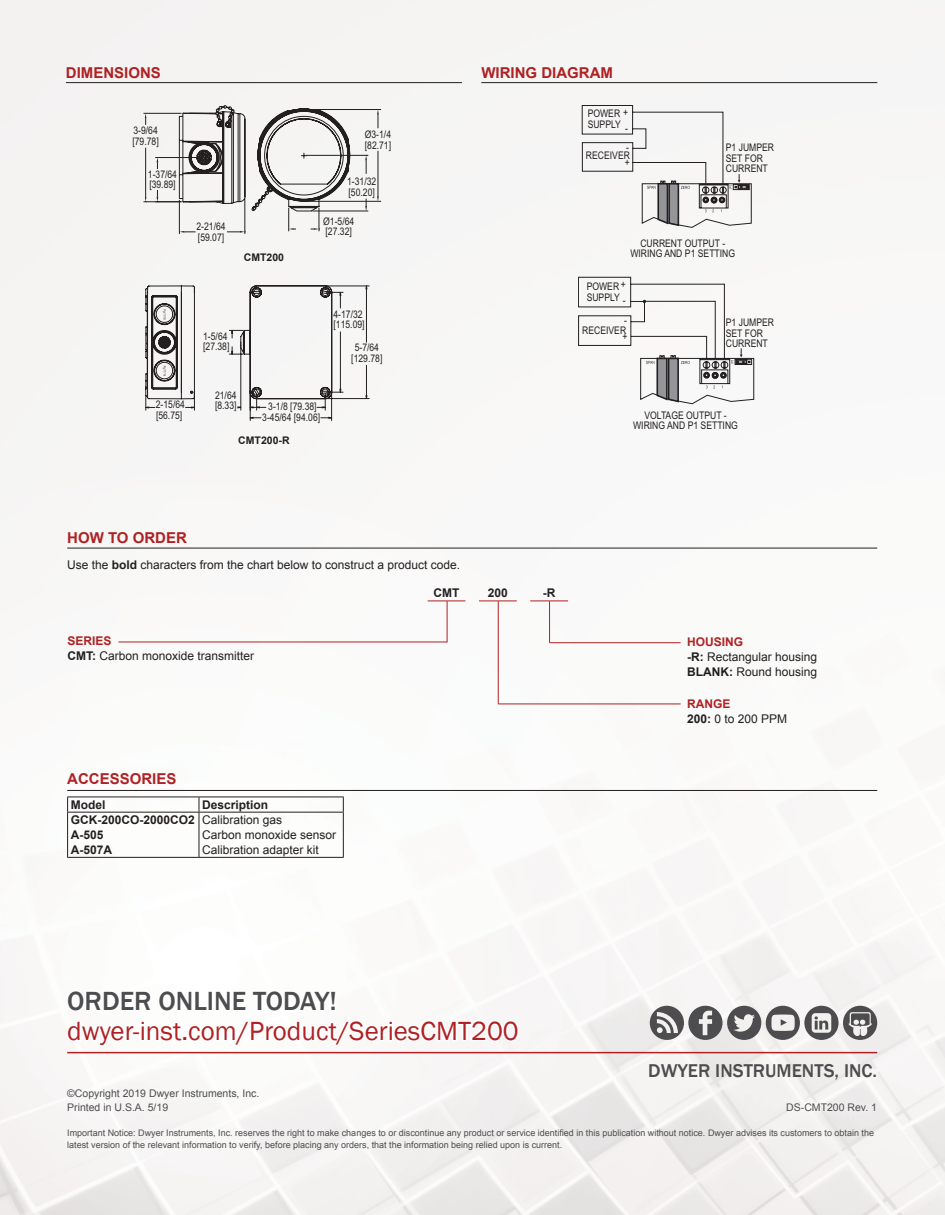
<style>
.page{position:relative;width:945px;height:1215px;background:#f8f7f6}
.page>*{position:absolute;margin:0;border:0;box-sizing:border-box;transform-origin:0 0}
.t1{font:27px "Franklin Gothic";color:#af2123}
.t2{font:500 27px "Franklin Gothic";color:#4d4d4f}
.t3{font:500 19.05px "Franklin Gothic";color:#4d4d4f}
.t4{font:700 15px "Arial";color:#af2123}
.t5{font:12px "Arial";color:#231f20}
.t6{font:700 12px "Arial";color:#231f20}
.t7{font:700 12px "Arial";color:#af2123}
.t8{font:10.5px/10.5px "Arial Narrow";color:#231f20}
.t9{font:10.5px "Arial";color:#4d4d4f}
.t10{font:700 10.5px "Arial";color:#231f20}
.t11{font:9px/12px "Arial";color:#4d4d4f}
.s1{font-weight:700}
</style>
<div class="page">
<div style="left:59px;top:1083px;width:824px;height:36px;background:linear-gradient(to right,#f9f8f7,#efedec)"></div>
<svg style="left:65px;top:985px;width:456px;height:63px"></svg>
<div style="left:688px;top:1006px;width:35px;height:34px;background:#4d4d4f;border-radius:50%"></div>
<div style="left:727px;top:1006px;width:34px;height:34px;background:#4d4d4f;border-radius:50%"></div>
<div style="left:650px;top:1006px;width:34px;height:34px;background:#4d4d4f;border-radius:50%"></div>
<div style="left:766px;top:1006px;width:34px;height:34px;background:#4d4d4f;border-radius:50%"></div>
<div style="left:804px;top:1006px;width:35px;height:34px;background:#4d4d4f;border-radius:50%"></div>
<div style="left:843px;top:1006px;width:34px;height:34px;background:#4d4d4f;border-radius:50%"></div>
<svg style="left:699px;top:1011px;width:13px;height:24px"></svg>
<svg style="left:734px;top:1014px;width:21px;height:18px"></svg>
<svg style="left:771px;top:1015px;width:24px;height:16px"></svg>
<svg style="left:812px;top:1013px;width:19px;height:20px"></svg>
<svg style="left:848px;top:1012px;width:24px;height:26px"></svg>
<svg style="left:657px;top:1012px;width:21px;height:21px"></svg>
<hr style="left:67px;top:1052px;width:810px;height:1px;background:#af2123">
<hr style="left:326px;top:286px;width:43px;height:1px;background:#231f20">
<hr style="left:326px;top:398px;width:43px;height:1px;background:#231f20">
<svg style="left:145px;top:285px;width:223px;height:136px"></svg>
<hr style="left:306px;top:109px;width:75px;height:1px;background:#231f20">
<hr style="left:306px;top:201px;width:75px;height:1px;background:#231f20">
<hr style="left:145px;top:148px;width:1px;height:49px;background:#231f20">
<hr style="left:143px;top:201px;width:39px;height:1px;background:#231f20">
<hr style="left:143px;top:113px;width:39px;height:1px;background:#231f20">
<svg style="left:145px;top:113px;width:1px;height:12px"></svg>
<svg style="left:155px;top:105px;width:225px;height:130px"></svg>
<hr style="left:66px;top:82px;width:396px;height:1px;background:#231f20">
<hr style="left:481px;top:82px;width:396px;height:1px;background:#231f20">
<hr style="left:67px;top:548px;width:810px;height:1px;background:#231f20">
<hr style="left:118px;top:642px;width:329px;height:1px;background:#af2123">
<hr style="left:428px;top:601px;width:37px;height:1px;background:#af2123">
<hr style="left:479px;top:601px;width:38px;height:1px;background:#af2123">
<hr style="left:530px;top:601px;width:38px;height:1px;background:#af2123">
<hr style="left:447px;top:601px;width:1px;height:41px;background:#af2123">
<hr style="left:498px;top:601px;width:1px;height:103px;background:#af2123">
<hr style="left:549px;top:601px;width:1px;height:42px;background:#af2123">
<hr style="left:550px;top:642px;width:131px;height:1px;background:#af2123">
<hr style="left:499px;top:704px;width:182px;height:1px;background:#af2123">
<hr style="left:67px;top:790px;width:810px;height:1px;background:#231f20">
<hr style="left:67px;top:797px;width:132px;height:1px;background:#231f20">
<svg style="left:67px;top:797px;width:1px;height:15px"></svg>
<hr style="left:199px;top:797px;width:145px;height:1px;background:#231f20">
<svg style="left:199px;top:797px;width:1px;height:15px"></svg>
<svg style="left:343px;top:797px;width:1px;height:15px"></svg>
<hr style="left:67px;top:812px;width:132px;height:1px;background:#231f20">
<hr style="left:67px;top:813px;width:1px;height:44px;background:#231f20">
<hr style="left:199px;top:812px;width:145px;height:1px;background:#231f20">
<hr style="left:199px;top:813px;width:1px;height:44px;background:#231f20">
<hr style="left:343px;top:813px;width:1px;height:44px;background:#231f20">
<hr style="left:67px;top:857px;width:132px;height:1px;background:#231f20">
<hr style="left:199px;top:857px;width:145px;height:1px;background:#231f20">
<svg style="left:582px;top:105px;width:170px;height:123px"></svg>
<svg style="left:578px;top:277px;width:176px;height:127px"></svg>
<p class="t4" style="left:66px;top:62px;width:97px">DIMENSIONS</p>
<p class="t4" style="left:481px;top:62px;width:133px">WIRING DIAGRAM</p>
<p class="t8" style="left:132px;top:125px;width:28px">3-9/64 [79.78]</p>
<p class="t8" style="left:148px;top:169px;width:31px">1-37/64 [39.89]</p>
<p class="t8" style="left:365px;top:129px;width:28px">Ø3-1/4 [82.71]</p>
<p class="t8" style="left:347px;top:176px;width:31px">1-31/32 [50.20]</p>
<p class="t8" style="left:623px;top:107px;width:7px">+</p>
<p class="t8" style="left:588px;top:108px;width:35px">POWER<br>SUPPLY</p>
<p class="t8" style="left:586px;top:150px;width:46px">RECEIVER</p>
<p class="t8" style="left:625px;top:118px;width:5px;line-height:19.2px">- -</p>
<p class="t8" style="left:625px;top:157px;width:7px">+</p>
<p class="t8" style="left:726px;top:142px;width:50px">P1 JUMPER<br>SET FOR<br>CURRENT</p>
<p class="t8" style="left:197px;top:221px;width:31px">2-21/64 [59.07]</p>
<p class="t10" style="left:244px;top:250px;width:42px">CMT200</p>
<p class="t8" style="left:323px;top:215px;width:33px">Ø1-5/64 [27.32]</p>
<p class="t8" style="left:156px;top:399px;width:31px">2-15/64 [56.75]</p>
<p class="t8" style="left:203px;top:330px;width:28px">1-5/64 [27.38]</p>
<p class="t8" style="left:215px;top:389px;width:23px">21/64 [8.33]</p>
<p class="t8" style="left:268px;top:401px;width:50px">3-1/8 [79.38]</p>
<p class="t8" style="left:262px;top:411px;width:59px">3-45/64 [94.06]</p>
<p class="t10" style="left:238px;top:433px;width:53px">CMT200-R</p>
<p class="t8" style="left:334px;top:308px;width:33px">4-17/32 [115.09]</p>
<p class="t8" style="left:351px;top:342px;width:33px;text-align:center">5-7/64 [129.78]</p>
<p class="t8" style="left:630px;top:237px;width:106px;text-align:center">CURRENT OUTPUT -<br>WIRING AND P1 SETTING</p>
<p class="t8" style="left:621px;top:279px;width:7px">+</p>
<p class="t8" style="left:587px;top:281px;width:35px">POWER<br>SUPPLY</p>
<p class="t8" style="left:582px;top:324px;width:46px">RECEIVER</p>
<p class="t8" style="left:726px;top:317px;width:50px">P1 JUMPER<br>SET FOR<br>CURRENT</p>
<p class="t8" style="left:623px;top:290px;width:5px;line-height:20px">- -</p>
<p class="t8" style="left:623px;top:331px;width:7px">+</p>
<p class="t8" style="left:633px;top:409px;width:106px;text-align:center">VOLTAGE OUTPUT -<br>WIRING AND P1 SETTING</p>
<p class="t4" style="left:67px;top:528px;width:121px">HOW TO ORDER</p>
<p class="t5" style="left:67px;top:557px;width:394px">Use the <span class="s1">bold</span> characters from the chart below to construct a product code.</p>
<p class="t7" style="left:67px;top:633px;width:46px">SERIES</p>
<p class="t5" style="left:67px;top:648px;width:188px"><span class="s1">CMT:</span> Carbon monoxide transmitter</p>
<p class="t4" style="left:67px;top:769px;width:111px">ACCESSORIES</p>
<p class="t6" style="left:71px;top:797px;width:36px">Model</p>
<p class="t6" style="left:202px;top:797px;width:68px">Description</p>
<p class="t6" style="left:71px;top:812px;width:126px">GCK-200CO-2000CO2</p>
<p class="t6" style="left:71px;top:827px;width:34px">A-505</p>
<p class="t6" style="left:71px;top:842px;width:43px">A-507A</p>
<p class="t5" style="left:202px;top:812px;width:82px">Calibration gas</p>
<p class="t5" style="left:202px;top:827px;width:136px">Carbon monoxide sensor</p>
<p class="t5" style="left:202px;top:842px;width:118px">Calibration adapter kit</p>
<p class="t6" style="left:434px;top:585px;width:27px">CMT</p>
<p class="t6" style="left:488px;top:585px;width:22px">200</p>
<p class="t6" style="left:543px;top:585px;width:14px">-R</p>
<p class="t7" style="left:687px;top:634px;width:58px">HOUSING</p>
<p class="t5" style="left:687px;top:649px;width:132px"><span class="s1">-R:</span> Rectangular housing</p>
<p class="t5" style="left:687px;top:664px;width:132px"><span class="s1">BLANK:</span> Round housing</p>
<p class="t7" style="left:687px;top:695px;width:45px">RANGE</p>
<p class="t5" style="left:687px;top:711px;width:102px"><span class="s1">200:</span> 0 to 200 PPM</p>
<p class="t2" style="left:67px;top:984px;width:271px">ORDER ONLINE TODAY!</p>
<p class="t1" style="left:67px;top:1014px;width:453px">dwyer-inst.com/Product/SeriesCMT200</p>
<p class="t3" style="left:648px;top:1059px;width:230px">DWYER INSTRUMENTS, INC.</p>
<p class="t9" style="left:67px;top:1087px;width:194px">©Copyright 2019 Dwyer Instruments, Inc.</p>
<p class="t9" style="left:67px;top:1100px;width:102px">Printed in U.S.A. 5/19</p>
<p class="t9" style="left:786px;top:1100px;width:92px">DS-CMT200 Rev. 1</p>
<p class="t11" style="left:67px;top:1127px;width:808px">Important Notice: Dwyer Instruments, Inc. reserves the right to make changes to or discontinue any product or service identified in this publication without notice. Dwyer advises its customers to obtain the latest version of the relevant information to verify, before placing any orders, that the information being relied upon is current.</p>
</div>
